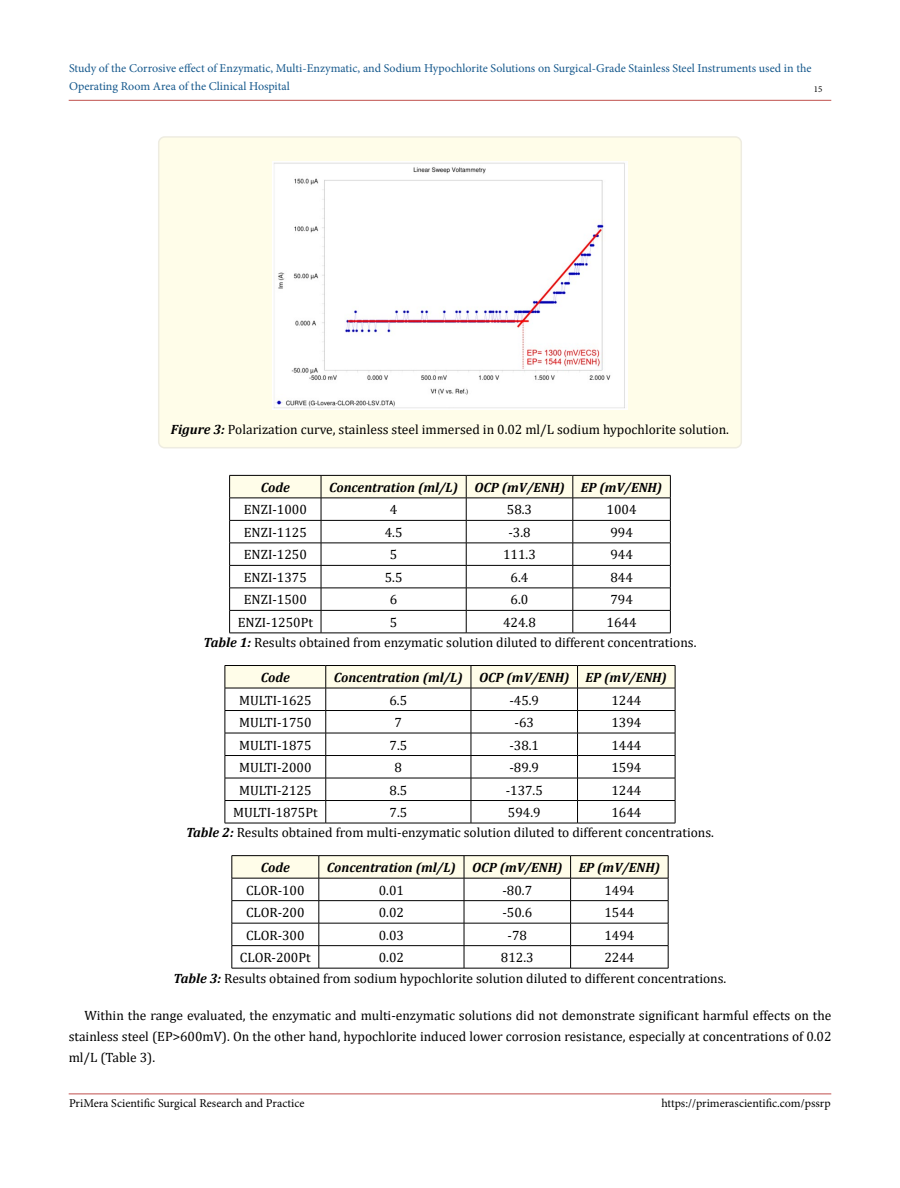
<style>
.page{position:relative;width:900px;height:1188px;background:#fff}
.page>*{position:absolute;margin:0;border:0;box-sizing:border-box;transform-origin:0 0}
.t1{font:13.5px/20.4px "Cambria";color:#000}
.t2{font:italic 700 13.5px "Cambria";color:#000}
.t3{font:12px/18px "Minion Pro";color:#15588c}
.t4{font:12px "Minion Pro";color:#000}
.t5{font:9px "Minion Pro";color:#000}
.s1{font-weight:700;font-style:italic}
</style>
<div class="page">
<hr style="left:69px;top:100px;width:762px;height:1px;background:#c0504d">
<hr style="left:69px;top:1094px;width:762px;height:1px;background:#c0504d">
<div style="left:159px;top:137px;width:582px;height:311px;background:#fffde9;border-radius:6px"></div>
<div style="left:158px;top:136px;width:584px;height:312px;border:2px solid #eeece1;border-radius:6px"></div>
<img style="left:272px;top:162px;width:356px;height:247px">
<svg style="left:229px;top:475px;width:442px;height:158px"></svg>
<hr style="left:229px;top:633px;width:92px;height:1px;background:#000">
<hr style="left:321px;top:633px;width:145px;height:1px;background:#000">
<hr style="left:466px;top:633px;width:107px;height:1px;background:#000">
<hr style="left:573px;top:633px;width:98px;height:1px;background:#000">
<hr style="left:225px;top:665px;width:101px;height:1px;background:#000">
<hr style="left:326px;top:665px;width:145px;height:1px;background:#000">
<hr style="left:471px;top:665px;width:107px;height:1px;background:#000">
<hr style="left:578px;top:665px;width:97px;height:1px;background:#000">
<svg style="left:225px;top:666px;width:451px;height:157px"></svg>
<hr style="left:225px;top:823px;width:101px;height:1px;background:#000">
<hr style="left:326px;top:823px;width:145px;height:1px;background:#000">
<hr style="left:471px;top:823px;width:107px;height:1px;background:#000">
<hr style="left:578px;top:823px;width:97px;height:1px;background:#000">
<hr style="left:232px;top:855px;width:87px;height:1px;background:#000">
<hr style="left:319px;top:855px;width:145px;height:1px;background:#000">
<hr style="left:464px;top:855px;width:107px;height:1px;background:#000">
<hr style="left:571px;top:855px;width:97px;height:1px;background:#000">
<svg style="left:232px;top:856px;width:437px;height:112px"></svg>
<hr style="left:232px;top:968px;width:87px;height:1px;background:#000">
<hr style="left:319px;top:968px;width:145px;height:1px;background:#000">
<hr style="left:464px;top:968px;width:107px;height:1px;background:#000">
<hr style="left:571px;top:968px;width:97px;height:1px;background:#000">
<p class="t3" style="left:69px;top:59px;width:744px">Study of the Corrosive effect of Enzymatic, Multi-Enzymatic, and Sodium Hypochlorite Solutions on Surgical-Grade Stainless Steel Instruments used in the<br>Operating Room Area of the Clinical Hospital</p>
<p class="t5" style="left:814px;top:83px;width:10px">15</p>
<p class="t1" style="left:171px;top:419px;width:560px"><span class="s1">Figure 3:</span> Polarization curve, stainless steel immersed in 0.02 ml/L sodium hypochlorite solution.</p>
<p class="t2" style="left:261px;top:478px;width:30px">Code</p>
<p class="t2" style="left:329px;top:478px;width:335px">Concentration (ml/L) OCP (mV/ENH) EP (mV/ENH)</p>
<p class="t1" style="left:244px;top:500px;width:64px">ENZI-1000</p>
<p class="t1" style="left:390px;top:500px;width:9px">4</p>
<p class="t1" style="left:507px;top:500px;width:27px">58.3</p>
<p class="t1" style="left:607px;top:500px;width:31px">1004</p>
<p class="t1" style="left:244px;top:522px;width:64px">ENZI-1125</p>
<p class="t1" style="left:385px;top:522px;width:19px">4.5</p>
<p class="t1" style="left:508px;top:522px;width:24px">-3.8</p>
<p class="t1" style="left:610px;top:522px;width:24px">994</p>
<p class="t1" style="left:244px;top:545px;width:64px">ENZI-1250</p>
<p class="t1" style="left:390px;top:545px;width:9px">5</p>
<p class="t1" style="left:503px;top:545px;width:34px">111.3</p>
<p class="t1" style="left:610px;top:545px;width:24px">944</p>
<p class="t1" style="left:244px;top:567px;width:64px">ENZI-1375</p>
<p class="t1" style="left:385px;top:567px;width:19px">5.5</p>
<p class="t1" style="left:511px;top:567px;width:19px">6.4</p>
<p class="t1" style="left:610px;top:567px;width:24px">844</p>
<p class="t1" style="left:244px;top:590px;width:64px">ENZI-1500</p>
<p class="t1" style="left:390px;top:590px;width:9px">6</p>
<p class="t1" style="left:511px;top:590px;width:19px">6.0</p>
<p class="t1" style="left:610px;top:590px;width:24px">794</p>
<p class="t1" style="left:238px;top:612px;width:77px">ENZI-1250Pt</p>
<p class="t1" style="left:390px;top:612px;width:9px">5</p>
<p class="t1" style="left:503px;top:612px;width:34px">424.8</p>
<p class="t1" style="left:204px;top:612px;width:494px;text-indent:403px">1644<br><span class="s1">Table 1:</span> Results obtained from enzymatic solution diluted to different concentrations.</p>
<p class="t2" style="left:261px;top:668px;width:30px">Code</p>
<p class="t2" style="left:334px;top:668px;width:335px">Concentration (ml/L) OCP (mV/ENH) EP (mV/ENH)</p>
<p class="t1" style="left:239px;top:690px;width:74px">MULTI-1625</p>
<p class="t1" style="left:390px;top:690px;width:19px">6.5</p>
<p class="t1" style="left:509px;top:690px;width:31px">-45.9</p>
<p class="t1" style="left:611px;top:690px;width:31px">1244</p>
<p class="t1" style="left:239px;top:712px;width:74px">MULTI-1750</p>
<p class="t1" style="left:395px;top:712px;width:9px">7</p>
<p class="t1" style="left:515px;top:712px;width:21px">-63</p>
<p class="t1" style="left:611px;top:712px;width:31px">1394</p>
<p class="t1" style="left:239px;top:735px;width:74px">MULTI-1875</p>
<p class="t1" style="left:390px;top:735px;width:19px">7.5</p>
<p class="t1" style="left:509px;top:735px;width:31px">-38.1</p>
<p class="t1" style="left:611px;top:735px;width:31px">1444</p>
<p class="t1" style="left:239px;top:757px;width:74px">MULTI-2000</p>
<p class="t1" style="left:395px;top:757px;width:9px">8</p>
<p class="t1" style="left:509px;top:757px;width:31px">-89.9</p>
<p class="t1" style="left:611px;top:757px;width:31px">1594</p>
<p class="t1" style="left:239px;top:780px;width:74px">MULTI-2125</p>
<p class="t1" style="left:390px;top:780px;width:19px">8.5</p>
<p class="t1" style="left:506px;top:780px;width:39px">-137.5</p>
<p class="t1" style="left:611px;top:780px;width:31px">1244</p>
<p class="t1" style="left:233px;top:802px;width:86px">MULTI-1875Pt</p>
<p class="t1" style="left:390px;top:802px;width:19px">7.5</p>
<p class="t1" style="left:508px;top:802px;width:34px">594.9</p>
<p class="t1" style="left:186px;top:802px;width:530px;text-indent:425px">1644<br><span class="s1">Table 2:</span> Results obtained from multi-enzymatic solution diluted to different concentrations.</p>
<p class="t2" style="left:261px;top:858px;width:30px">Code</p>
<p class="t2" style="left:327px;top:858px;width:335px">Concentration (ml/L) OCP (mV/ENH) EP (mV/ENH)</p>
<p class="t1" style="left:246px;top:880px;width:60px">CLOR-100</p>
<p class="t1" style="left:379px;top:880px;width:27px">0.01</p>
<p class="t1" style="left:502px;top:880px;width:31px">-80.7</p>
<p class="t1" style="left:604px;top:880px;width:31px">1494</p>
<p class="t1" style="left:246px;top:902px;width:60px">CLOR-200</p>
<p class="t1" style="left:379px;top:902px;width:27px">0.02</p>
<p class="t1" style="left:502px;top:902px;width:31px">-50.6</p>
<p class="t1" style="left:604px;top:902px;width:31px">1544</p>
<p class="t1" style="left:246px;top:925px;width:60px">CLOR-300</p>
<p class="t1" style="left:379px;top:925px;width:27px">0.03</p>
<p class="t1" style="left:508px;top:925px;width:21px">-78</p>
<p class="t1" style="left:604px;top:925px;width:31px">1494</p>
<p class="t1" style="left:240px;top:947px;width:72px">CLOR-200Pt</p>
<p class="t1" style="left:379px;top:947px;width:27px">0.02</p>
<p class="t1" style="left:501px;top:947px;width:34px">812.3</p>
<p class="t1" style="left:174px;top:947px;width:554px;text-indent:431px">2244<br><span class="s1">Table 3:</span> Results obtained from sodium hypochlorite solution diluted to different concentrations.</p>
<p class="t1" style="left:69px;top:1005px;width:764px;line-height:21px;text-align:justify;text-indent:16px">Within the range evaluated, the enzymatic and multi-enzymatic solutions did not demonstrate significant harmful effects on the stainless steel (EP&gt;600mV). On the other hand, hypochlorite induced lower corrosion resistance, especially at concentrations of 0.02 ml/L (Table 3).</p>
<p class="t4" style="left:69px;top:1095px;width:237px">PriMera Scientific Surgical Research and Practice</p>
<p class="t4" style="left:661px;top:1095px;width:171px">https://primerascientific.com/pssrp</p>
</div>
